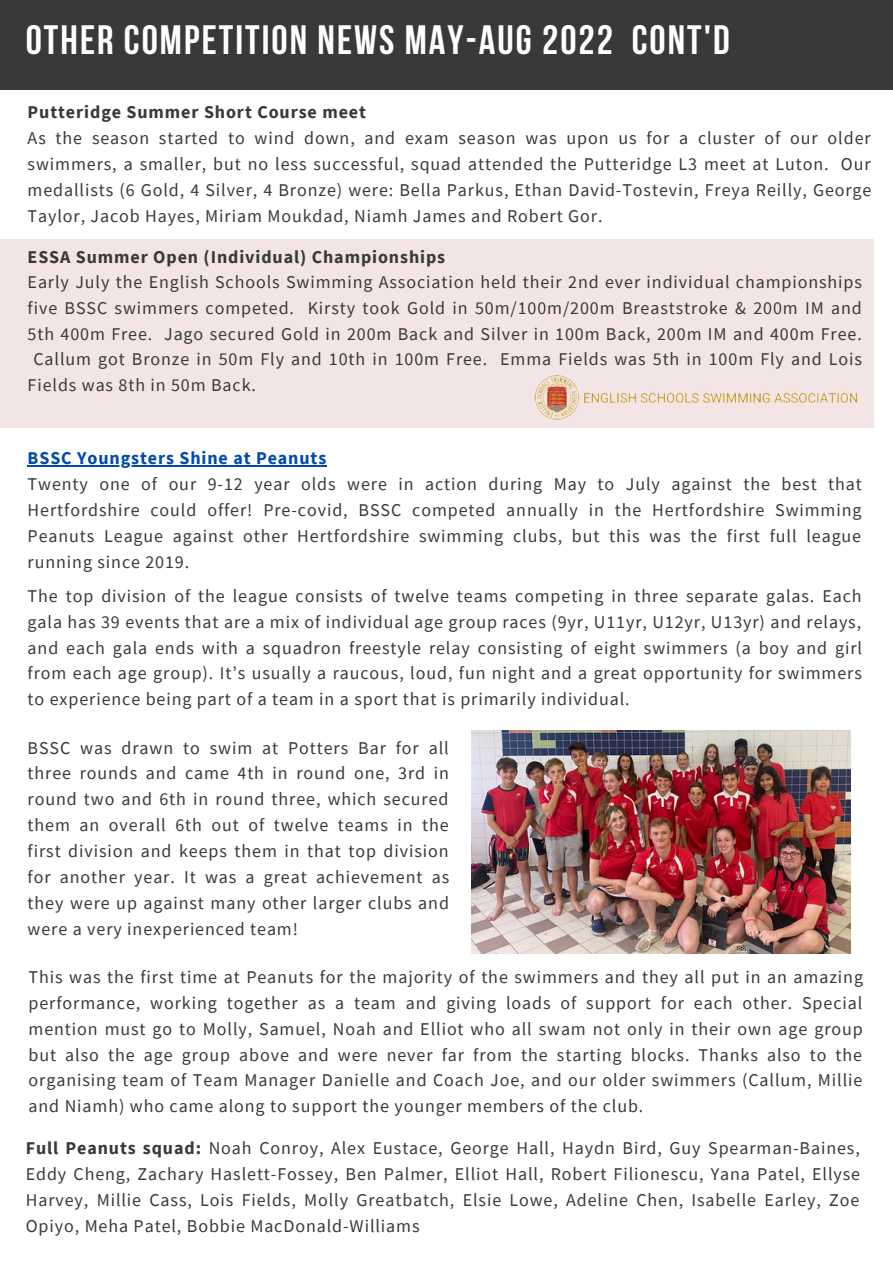
<style>
.page{position:relative;width:893px;height:1264px;background:#fff}
.page>*{position:absolute;margin:0;border:0;box-sizing:border-box;transform-origin:0 0}
.t1{font:700 40.8px "Bebas Neue";letter-spacing:.05em;color:#fff}
.t2{font:18px/25.8px "Source Sans Pro";letter-spacing:.05em;color:#393939;text-align:justify}
.t3{font:700 18px "Source Sans Pro";letter-spacing:.05em;color:#393939}
.t4{font:700 18px "Source Sans Pro";letter-spacing:.05em;color:#004aad}
.s1{font-weight:700}
</style>
<div class="page">
<div style="left:0;top:0;width:892px;height:89px;background:#393939"></div>
<div style="left:0;top:239px;width:873px;height:188px;background:#f3e5e6"></div>
<img style="left:471px;top:730px;width:379px;height:223px">
<hr style="left:28px;top:465px;width:299px;height:1px;background:#004aad">
<img style="left:534px;top:375px;width:324px;height:45px">
<h1 class="t1" style="left:26px;top:23px;width:705px">OTHER COMPETITION NEWS MAY-AUG 2022 CONT'D</h1>
<p class="t3" style="left:28px;top:100px;width:340px">Putteridge Summer Short Course meet</p>
<p class="t2" style="left:28px;top:125px;width:845px">As the season started to wind down, and exam season was upon us for a cluster of our older swimmers, a smaller, but no less successful, squad attended the Putteridge L3 meet at Luton. Our medallists (6 Gold, 4 Silver, 4 Bronze) were: Bella Parkus, Ethan David-Tostevin, Freya Reilly, George Taylor, Jacob Hayes, Miriam Moukdad, Niamh James and Robert Gor.</p>
<p class="t3" style="left:28px;top:245px;width:419px">ESSA Summer Open (Individual) Championships</p>
<p class="t2" style="left:28px;top:269px;width:835px">Early July the English Schools Swimming Association held their 2nd ever individual championships</p>
<p class="t2" style="left:28px;top:294px;width:835px">five BSSC swimmers competed. Kirsty took Gold in 50m/100m/200m Breaststroke &amp; 200m IM and</p>
<p class="t2" style="left:28px;top:320px;width:835px">5th 400m Free. Jago secured Gold in 200m Back and Silver in 100m Back, 200m IM and 400m Free.</p>
<p class="t2" style="left:33px;top:346px;width:830px">Callum got Bronze in 50m Fly and 10th in 100m Free. Emma Fields was 5th in 100m Fly and Lois</p>
<p class="t2" style="left:28px;top:371px;width:230px">Fields was 8th in 50m Back.</p>
<p class="t4" style="left:28px;top:447px;width:300px">BSSC Youngsters Shine at Peanuts</p>
<p class="t2" style="left:28px;top:471px;width:835px">Twenty one of our 9-12 year olds were in action during May to July against the best that Hertfordshire could offer! Pre-covid, BSSC competed annually in the Hertfordshire Swimming Peanuts League against other Hertfordshire swimming clubs, but this was the first full league running since 2019.</p>
<p class="t2" style="left:28px;top:582px;width:835px">The top division of the league consists of twelve teams competing in three separate galas. Each gala has 39 events that are a mix of individual age group races (9yr, U11yr, U12yr, U13yr) and relays, and each gala ends with a squadron freestyle relay consisting of eight swimmers (a boy and girl from each age group). It’s usually a raucous, loud, fun night and a great opportunity for swimmers to experience being part of a team in a sport that is primarily individual.</p>
<p class="t2" style="left:28px;top:734px;width:423px">BSSC was drawn to swim at Potters Bar for all three rounds and came 4th in round one, 3rd in round two and 6th in round three, which secured them an overall 6th out of twelve teams in the first division and keeps them in that top division for another year. It was a great achievement as they were up against many other larger clubs and were a very inexperienced team!</p>
<p class="t2" style="left:29px;top:963px;width:835px">This was the first time at Peanuts for the majority of the swimmers and they all put in an amazing performance, working together as a team and giving loads of support for each other. Special mention must go to Molly, Samuel, Noah and Elliot who all swam not only in their own age group but also the age group above and were never far from the starting blocks. Thanks also to the organising team of Team Manager Danielle and Coach Joe, and our older swimmers (Callum, Millie and Niamh) who came along to support the younger members of the club.</p>
<p class="t2" style="left:26px;top:1134px;width:835px"><span class="s1">Full Peanuts squad:</span> Noah Conroy, Alex Eustace, George Hall, Haydn Bird, Guy Spearman-Baines, Eddy Cheng, Zachary Haslett-Fossey, Ben Palmer, Elliot Hall, Robert Filionescu, Yana Patel, Ellyse Harvey, Millie Cass, Lois Fields, Molly Greatbatch, Elsie Lowe, Adeline Chen, Isabelle Earley, Zoe Opiyo, Meha Patel, Bobbie MacDonald-Williams</p>
</div>
